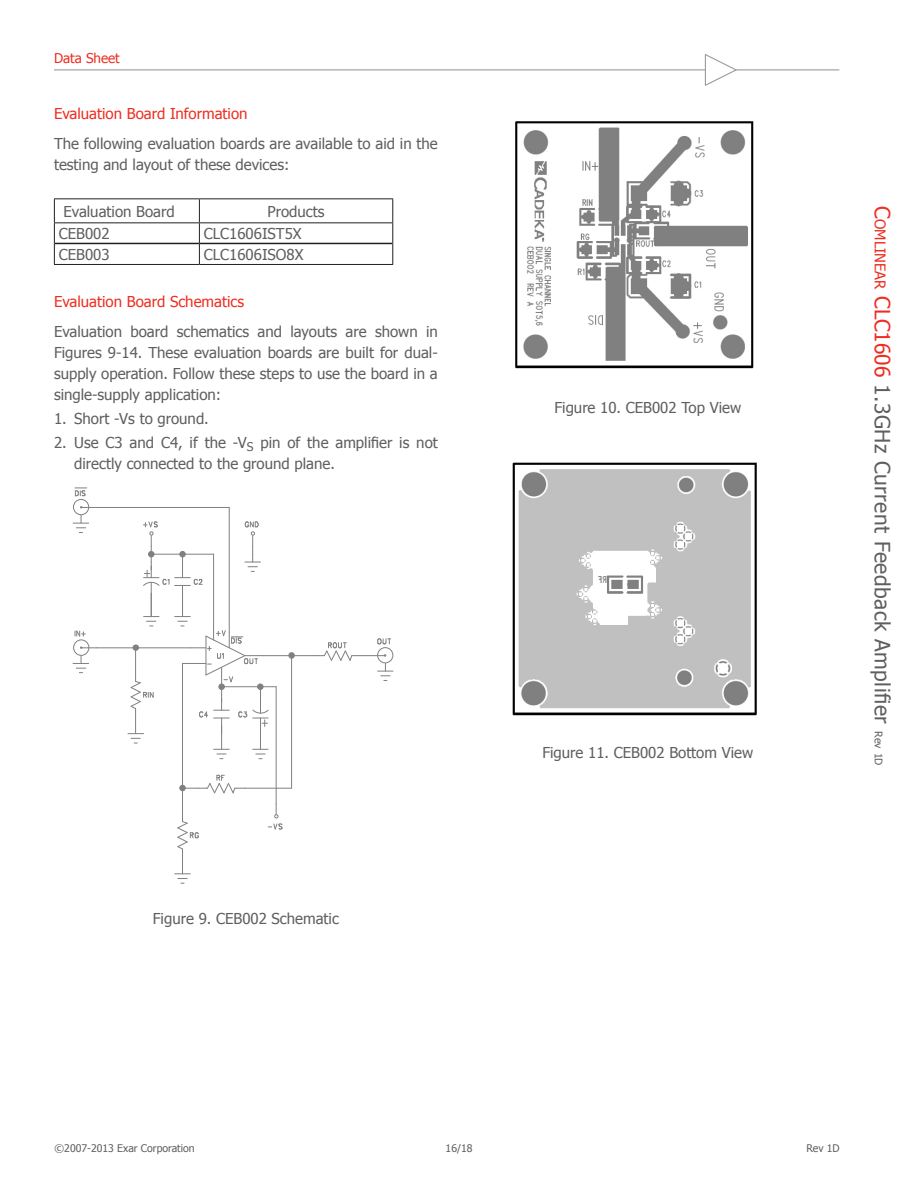
<style>
.page{position:relative;width:918px;height:1188px;background:#fff}
.page>*{position:absolute;margin:0;border:0;box-sizing:border-box;transform-origin:0 0}
.t1{font:21px "Tahoma";letter-spacing:.025em;color:#5f5f62}
.t2{font:15px/21px "Tahoma";color:#5f5f62}
.t3{font:15px "Tahoma";color:#ee2e22}
.t4{font:13.5px "Tahoma";color:#ee2e22}
.t5{font:10.5px "Tahoma";color:#5f5f62}
.s1{color:#fff}
.s2{color:#ee2e22}
.s3{font-size:14.7px;color:#ee2e22}
.s4{font-size:10.5px}
</style>
<div class="page">
<hr style="left:54px;top:264px;width:145px;height:1px;background:#231f20">
<hr style="left:199px;top:264px;width:194px;height:1px;background:#231f20">
<hr style="left:54px;top:198px;width:145px;height:1px;background:#231f20">
<hr style="left:199px;top:198px;width:194px;height:1px;background:#231f20">
<svg style="left:54px;top:199px;width:339px;height:65px"></svg>
<div style="left:73px;top:640px;width:16px;height:16px;border:1px solid #7e8083;border-radius:50%"></div>
<svg style="left:80px;top:647px;width:17px;height:2px"></svg>
<svg style="left:73px;top:656px;width:16px;height:17px"></svg>
<svg style="left:75px;top:630px;width:10px;height:7px"></svg>
<div style="left:73px;top:499px;width:16px;height:16px;border:1px solid #7e8083;border-radius:50%"></div>
<svg style="left:80px;top:506px;width:17px;height:2px"></svg>
<svg style="left:73px;top:515px;width:16px;height:18px"></svg>
<svg style="left:75px;top:488px;width:12px;height:8px"></svg>
<hr style="left:151px;top:582px;width:1px;height:35px;background:#7e8083">
<hr style="left:182px;top:585px;width:1px;height:32px;background:#7e8083">
<svg style="left:268px;top:804px;width:15px;height:26px"></svg>
<svg style="left:144px;top:593px;width:15px;height:34px"></svg>
<svg style="left:245px;top:521px;width:16px;height:51px"></svg>
<hr style="left:261px;top:655px;width:31px;height:1px;background:#7e8083">
<hr style="left:291px;top:656px;width:1px;height:132px;background:#7e8083">
<hr style="left:245px;top:788px;width:47px;height:1px;background:#7e8083">
<hr style="left:182px;top:663px;width:1px;height:125px;background:#7e8083">
<hr style="left:136px;top:647px;width:54px;height:1px;background:#7e8083">
<hr style="left:97px;top:647px;width:39px;height:1px;background:#7e8083">
<hr style="left:213px;top:554px;width:1px;height:70px;background:#7e8083">
<hr style="left:183px;top:554px;width:31px;height:1px;background:#7e8083">
<hr style="left:97px;top:507px;width:132px;height:1px;background:#7e8083">
<hr style="left:229px;top:507px;width:1px;height:125px;background:#7e8083">
<hr style="left:276px;top:687px;width:1px;height:117px;background:#7e8083">
<svg style="left:289px;top:638px;width:104px;height:43px"></svg>
<div style="left:288px;top:652px;width:7px;height:7px;border:1px solid #7e8083;border-radius:50%"></div>
<svg style="left:175px;top:775px;width:70px;height:109px"></svg>
<div style="left:179px;top:785px;width:7px;height:6px;border:1px solid #7e8083;border-radius:50%"></div>
<svg style="left:128px;top:645px;width:26px;height:99px"></svg>
<svg style="left:143px;top:521px;width:59px;height:66px"></svg>
<div style="left:179px;top:551px;width:7px;height:6px;border:1px solid #7e8083;border-radius:50%"></div>
<svg style="left:175px;top:593px;width:101px;height:166px"></svg>
<img style="left:515px;top:121px;width:239px;height:248px">
<img style="left:512px;top:462px;width:245px;height:254px">
<hr style="left:54px;top:69px;width:785px;height:1px;background:#9b9ca0">
<svg style="left:704px;top:54px;width:34px;height:32px"></svg>
<p class="t4" style="left:54px;top:53px;width:67px">Data Sheet</p>
<p class="t3" style="left:54px;top:104px;width:195px">Evaluation Board Information</p>
<p class="t2" style="left:54px;top:133px;width:385px">The following evaluation boards are available to aid in the testing and layout of these devices:</p>
<p class="t2" style="left:63px;top:200px;width:128px">Evaluation Board <span class="s1">#</span></p>
<p class="t2" style="left:268px;top:200px;width:59px">Products</p>
<p class="t2" style="left:59px;top:223px;width:52px">CEB002</p>
<p class="t2" style="left:204px;top:223px;width:99px">CLC1606IST5X</p>
<p class="t2" style="left:59px;top:244px;width:52px">CEB003</p>
<p class="t2" style="left:204px;top:244px;width:101px">CLC1606ISO8X</p>
<p class="t3" style="left:54px;top:291px;width:192px">Evaluation Board Schematics</p>
<p class="t2" style="left:54px;top:320px;width:385px;text-align:justify">Evaluation board schematics and layouts are shown in Figures 9-14. These evaluation boards are built for dual&shy;supply operation. Follow these steps to use the board in a single-supply application:</p>
<p class="t2" style="left:54px;top:409px;width:156px">1. Short -Vs to ground.</p>
<p class="t2" style="left:74px;top:433px;width:365px;text-indent:-20px">2. Use C3 and C4, if the -V<sub>S</sub> pin of the amplifier is not directly connected to the ground plane.</p>
<p class="t2" style="left:554px;top:397px;width:188px">Figure 10. CEB002 Top View</p>
<p class="t2" style="left:153px;top:908px;width:188px">Figure 9. CEB002 Schematic</p>
<p class="t2" style="left:542px;top:741px;width:212px">Figure 11. CEB002 Bottom View</p>
<h1 class="t1" style="left:897px;top:206px;width:561px;rotate:90deg"><span class="s2">C</span><span class="s3">omlinear</span> <span class="s2">CLC1606</span> 1.3GHz Current Feedback Amplifier <span class="s4">Rev 1D</span></h1>
<p class="t5" style="left:55px;top:1141px;width:142px">©2007-2013 Exar Corporation</p>
<p class="t5" style="left:446px;top:1143px;width:28px">16/18</p>
<p class="t5" style="left:806px;top:1141px;width:35px">Rev 1D</p>
</div>
